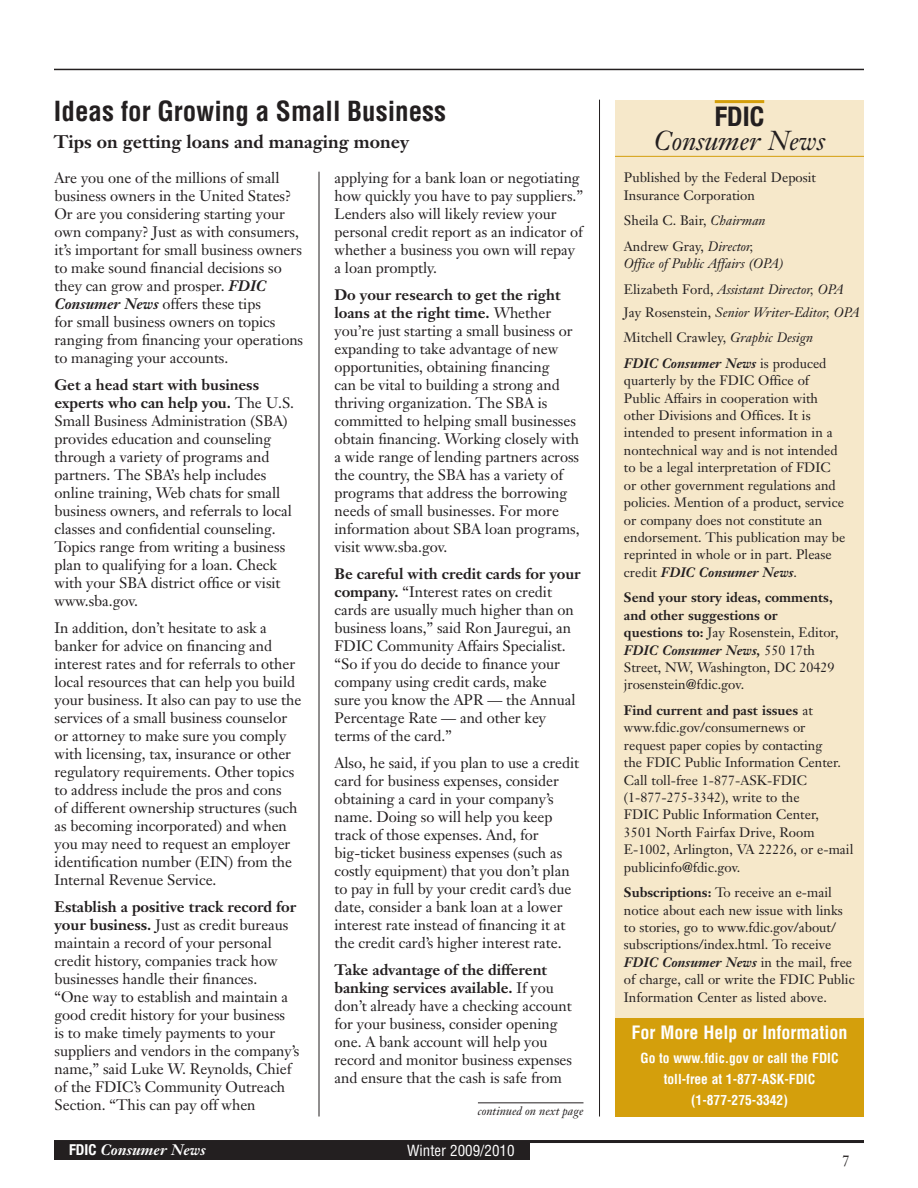
<style>
.page{position:relative;width:918px;height:1188px;background:#fff}
.page>*{position:absolute;margin:0;border:0;box-sizing:border-box;transform-origin:0 0}
.t1{font:700 condensed 27px "Helvetica";color:#231f20}
.t2{font:italic 27px "Janson Text";color:#231f20}
.t3{font:700 condensed 27px "Helvetica Neue";color:#231f20}
.t4{font:700 18px "Janson Text";color:#231f20}
.t5{font:700 condensed 18px "Helvetica";color:#fff}
.t6{font:15px/18px "Janson Text";letter-spacing:-.005em;color:#231f20}
.t7{font:italic 700 15px "Janson Text";color:#fff}
.t8{font:condensed 15px "Helvetica";color:#fff}
.t9{font:13.5px/17.4px "Janson Text";color:#231f20}
.t10{font:700 condensed 13.5px/21px "Helvetica";color:#fff;text-align:center}
.t11{font:italic 13.5px/25.7px "Janson Text";color:#231f20}
.t12{font:italic 12px "Janson Text";color:#231f20}
.s1{font-weight:700}
.s2{font-weight:700;font-style:italic}
.s3{font-family:"Helvetica Neue";font-style:normal;font-stretch:condensed}
.s4{font-style:italic}
.s5{font-style:normal}
</style>
<div class="page">
<hr style="left:54px;top:69px;width:810px;height:1px;background:#231f20">
<hr style="left:54px;top:1140px;width:810px;height:3px;background:#231f20">
<div style="left:54px;top:1141px;width:476px;height:19px;background:#231f20"></div>
<div style="left:615px;top:100px;width:249px;height:86px;background:#f6e8ca"></div>
<hr style="left:715px;top:100px;width:49px;height:3px;background:#d49f0c">
<hr style="left:615px;top:156px;width:249px;height:1px;background:#d49f0c">
<div style="left:615px;top:162px;width:249px;height:856px;background:#f6e8ca"></div>
<div style="left:615px;top:1018px;width:249px;height:99px;background:#d49f0c"></div>
<hr style="left:478px;top:1103px;width:105px;height:1px;background:#231f20">
<hr style="left:319px;top:172px;width:1px;height:945px;background:#231f20">
<hr style="left:599px;top:100px;width:1px;height:1017px;background:#231f20">
<h1 class="t1" style="left:54px;top:94px;width:394px">Ideas for Growing a Small Business</h1>
<p class="t4" style="left:54px;top:130px;width:357px">Tips on getting loans and managing money</p>
<p class="t6" style="left:335px;top:169px;width:250px">applying for a bank loan or negotiating how quickly you have to pay suppliers.” Lenders also will likely review your personal credit report as an indicator of whether a business you own will repay a loan promptly.</p>
<p class="t6" style="left:335px;top:286px;width:247px"><span class="s1">Do your research to get the right loans at the right time.</span> Whether you’re just starting a small business or expanding to take advantage of new opportunities, obtaining financing<br>can be vital to building a strong and thriving organization. The SBA is committed to helping small businesses obtain financing. Working closely with a wide range of lending partners across the country, the SBA has a variety of programs that address the borrowing needs of small businesses. For more information about SBA loan programs, visit www.sba.gov.</p>
<p class="t6" style="left:335px;top:565px;width:248px"><span class="s1">Be careful with credit cards for your company.</span> “Interest rates on credit cards are usually much higher than on business loans,” said Ron Jauregui, an FDIC Community Affairs Specialist. “So if you do decide to finance your company using credit cards, make<br>sure you know the APR — the Annual Percentage Rate — and other key terms of the card.”</p>
<p class="t6" style="left:335px;top:754px;width:246px">Also, he said, if you plan to use a credit card for business expenses, consider obtaining a card in your company’s name. Doing so will help you keep track of those expenses. And, for big-ticket business expenses (such as costly equipment) that you don’t plan to pay in full by your credit card’s due date, consider a bank loan at a lower interest rate instead of financing it at the credit card’s higher interest rate.</p>
<p class="t6" style="left:335px;top:961px;width:239px"><span class="s1">Take advantage of the different banking services available.</span> If you don’t already have a checking account for your business, consider opening one. A bank account will help you record and monitor business expenses and ensure that the cash is safe from</p>
<p class="t12" style="left:478px;top:1104px;width:107px">continued on next page</p>
<p class="t6" style="left:55px;top:169px;width:250px">Are you one of the millions of small business owners in the United States?<br>Or are you considering starting your own company? Just as with consumers, it’s important for small business owners to make sound financial decisions so they can grow and prosper. <span class="s2">FDIC Consumer News</span> offers these tips<br>for small business owners on topics ranging from financing your operations to managing your accounts.</p>
<p class="t6" style="left:55px;top:376px;width:241px"><span class="s1">Get a head start with business experts who can help you.</span> The U.S.<br>Small Business Administration (SBA) provides education and counseling through a variety of programs and partners. The SBA’s help includes online training, Web chats for small business owners, and referrals to local classes and confidential counseling.<br>Topics range from writing a business plan to qualifying for a loan. Check with your SBA district office or visit www.sba.gov.</p>
<p class="t6" style="left:55px;top:619px;width:248px">In addition, don’t hesitate to ask a banker for advice on financing and interest rates and for referrals to other local resources that can help you build your business. It also can pay to use the services of a small business counselor or attorney to make sure you comply with licensing, tax, insurance or other regulatory requirements. Other topics to address include the pros and cons<br>of different ownership structures (such as becoming incorporated) and when you may need to request an employer identification number (EIN) from the Internal Revenue Service.</p>
<p class="t6" style="left:55px;top:898px;width:246px"><span class="s1">Establish a positive track record for your business.</span> Just as credit bureaus maintain a record of your personal credit history, companies track how businesses handle their finances.<br>“One way to establish and maintain a good credit history for your business<br>is to make timely payments to your suppliers and vendors in the company’s name,” said Luke W. Reynolds, Chief of the FDIC’s Community Outreach Section. “This can pay off when</p>
<p class="t7" style="left:69px;top:1140px;width:138px"><span class="s3">FDIC</span> Consumer News</p>
<p class="t8" style="left:407px;top:1141px;width:109px">Winter 2009/2010</p>
<h1 class="t3" style="left:715px;top:100px;width:51px">FDIC</h1>
<h1 class="t2" style="left:654px;top:124px;width:173px">Consumer News</h1>
<p class="t9" style="left:624px;top:169px;width:194px">Published by the Federal Deposit<br>Insurance Corporation</p>
<p class="t9" style="left:624px;top:208px;width:143px;line-height:25.7px">Sheila C. Bair, <span class="s4">Chairman<br></span>Andrew Gray, <span class="s4">Director,</span></p>
<p class="t11" style="left:624px;top:251px;width:221px">Office of Public Affairs (OPA)<br><span class="s5">Elizabeth Ford,</span> Assistant Director, OPA</p>
<p class="t9" style="left:624px;top:299px;width:237px;line-height:25.7px">Jay Rosenstein, <span class="s4">Senior Writer-Editor, OPA<br></span>Mitchell Crawley, <span class="s4">Graphic Design<br></span><span class="s2">FDIC Consumer News</span> is produced</p>
<p class="t9" style="left:624px;top:372px;width:223px">quarterly by the FDIC Office of Public Affairs in cooperation with other Divisions and Offices. It is intended to present information in a nontechnical way and is not intended to be a legal interpretation of FDIC or other government regulations and policies. Mention of a product, service or company does not constitute an endorsement. This publication may be reprinted in whole or in part. Please credit <span class="s2">FDIC Consumer News</span>.</p>
<p class="t9" style="left:624px;top:589px;width:216px"><span class="s1">Send your story ideas, comments, and other suggestions or questions to:</span> Jay Rosenstein, Editor,<br><span class="s2">FDIC Consumer News,</span> 550 17th<br>Street, NW, Washington, DC 20429 jrosenstein@fdic.gov.</p>
<p class="t9" style="left:624px;top:702px;width:231px"><span class="s1">Find current and past issues</span> at www.fdic.gov/consumernews or<br>request paper copies by contacting<br>the FDIC Public Information Center.<br>Call toll-free 1-877-ASK-FDIC (1-877-275-3342), write to the<br>FDIC Public Information Center,<br>3501 North Fairfax Drive, Room<br>E-1002, Arlington, VA 22226, or e-mail publicinfo@fdic.gov.</p>
<p class="t9" style="left:624px;top:884px;width:232px"><span class="s1">Subscriptions:</span> To receive an e-mail notice about each new issue with links to stories, go to www.fdic.gov/about/ subscriptions/index.html. To receive <span class="s2">FDIC Consumer News</span> in the mail, free of charge, call or write the FDIC Public Information Center as listed above.</p>
<p class="t5" style="left:632px;top:1022px;width:217px">For More Help or Information</p>
<p class="t10" style="left:640px;top:1048px;width:200px">Go to www.fdic.gov or call the FDIC toll-free at 1-877-ASK-FDIC (1-877-275-3342)</p>
<p class="t6" style="left:842px;top:1152px;width:9px">7</p>
</div>
